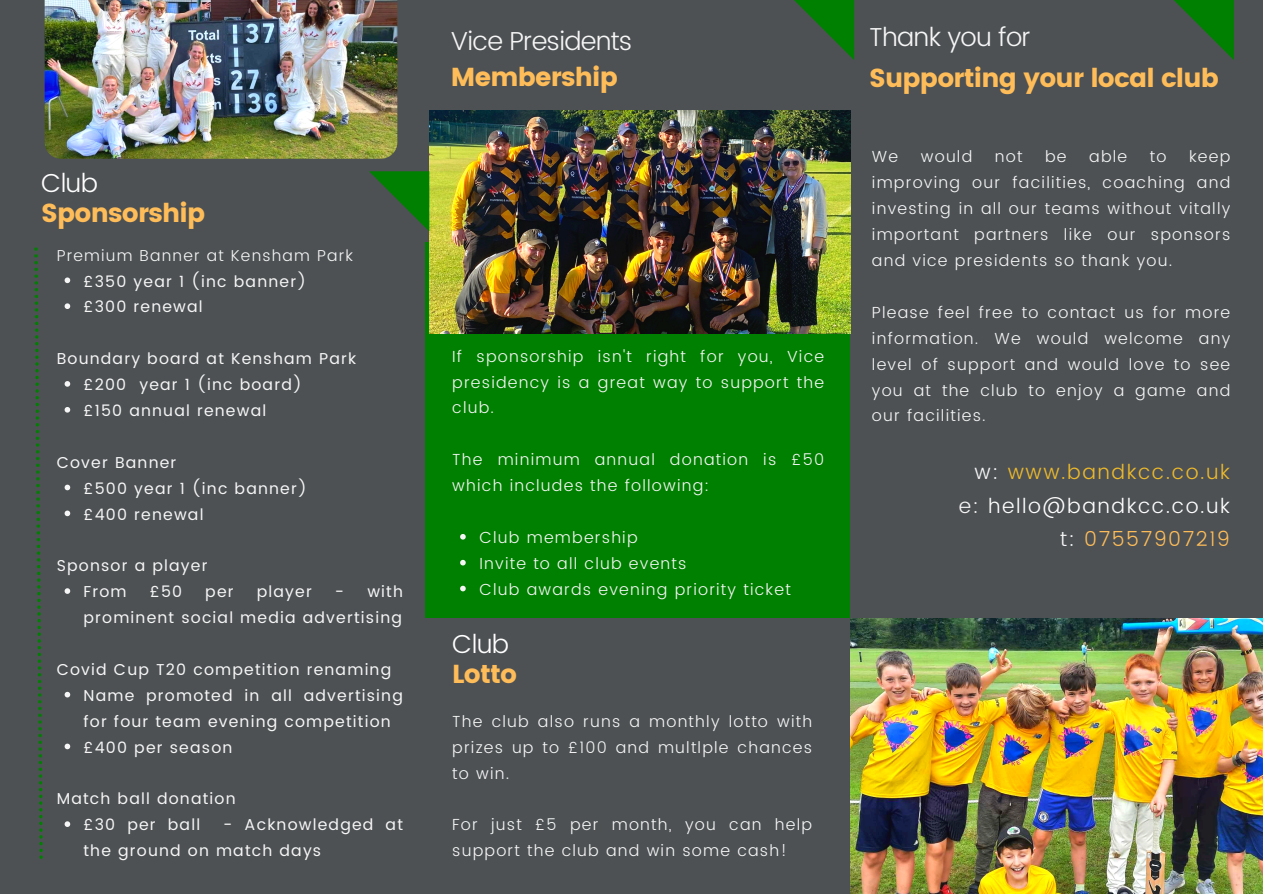
<style>
.page{position:relative;width:1263px;height:894px;background:#fff}
.page>*{position:absolute;margin:0;border:0;box-sizing:border-box;transform-origin:0 0}
.t1{font:25.95px "Poppins";letter-spacing:-.03em;color:#ffbd59}
.t2{font:300 25.95px "Poppins";letter-spacing:-.03em;color:#f6f6f6}
.t3{font:300 25.95px "Poppins";letter-spacing:-.03em;color:#fff}
.t4{font:300 20.55px/33.8px "Poppins";letter-spacing:.075em;color:#fff;text-align:right}
.t5{font:300 16.05px/25.8px "Poppins";letter-spacing:.075em;color:#f6f6f6;text-align:justify}
.t6{font:15.75px/25.8px "Poppins";letter-spacing:.075em;color:#f6f6f6}
.t7{font:300 15.75px "Poppins";letter-spacing:.075em;color:#f6f6f6}
.s1{color:#f6f6f6}
.s2{color:#eeba2b}
.s3{color:#ffbd59}
</style>
<div class="page">
<div style="left:0;top:0;width:1263px;height:893px;background:#4d5154"></div>
<div style="left:425px;top:243px;width:425px;height:375px;background:#008000"></div>
<img style="left:429px;top:110px;width:421px;height:223px">
<svg style="left:34px;top:247px;width:9px;height:611px"></svg>
<svg style="left:369px;top:171px;width:60px;height:60px"></svg>
<svg style="left:794px;top:0;width:60px;height:60px"></svg>
<svg style="left:1174px;top:0;width:60px;height:60px"></svg>
<img style="left:45px;top:0;width:352px;height:159px">
<img style="left:850px;top:618px;width:413px;height:275px">
<svg style="left:65px;top:277px;width:5px;height:6px"></svg>
<svg style="left:65px;top:303px;width:5px;height:6px"></svg>
<svg style="left:65px;top:381px;width:5px;height:5px"></svg>
<svg style="left:65px;top:407px;width:5px;height:5px"></svg>
<svg style="left:65px;top:484px;width:5px;height:6px"></svg>
<svg style="left:65px;top:510px;width:5px;height:6px"></svg>
<svg style="left:65px;top:588px;width:5px;height:5px"></svg>
<svg style="left:65px;top:691px;width:5px;height:6px"></svg>
<svg style="left:65px;top:743px;width:5px;height:6px"></svg>
<svg style="left:65px;top:821px;width:5px;height:5px"></svg>
<svg style="left:460px;top:534px;width:6px;height:5px"></svg>
<svg style="left:460px;top:559px;width:6px;height:6px"></svg>
<svg style="left:460px;top:585px;width:6px;height:6px"></svg>
<h2 class="t3" style="left:41px;top:168px;width:58px">Club</h2>
<h2 class="t1" style="left:41px;top:198px;width:166px">Sponsorship</h2>
<h2 class="t7" style="left:57px;top:246px;width:298px">Premium Banner at Kensham Park</h2>
<h1 class="t6" style="left:83px;top:268px;width:224px">£350 year 1 (inc banner)</h1>
<p class="t6" style="left:83px;top:294px;width:121px">£300 renewal</p>
<p class="t6" style="left:57px;top:346px;width:301px">Boundary board at Kensham Park</p>
<p class="t6" style="left:83px;top:371px;width:220px">£200 year 1 (inc board)</p>
<p class="t6" style="left:83px;top:397px;width:184px">£150 annual renewal</p>
<p class="t6" style="left:57px;top:449px;width:121px">Cover Banner</p>
<p class="t6" style="left:83px;top:475px;width:225px">£500 year 1 (inc banner)</p>
<p class="t6" style="left:83px;top:501px;width:121px">£400 renewal</p>
<p class="t6" style="left:57px;top:553px;width:152px">Sponsor a player</p>
<p class="t6" style="left:83px;top:578px;width:45px">From</p>
<p class="t6" style="left:150px;top:578px;width:34px">£50</p>
<p class="t6" style="left:205px;top:578px;width:30px">per</p>
<p class="t6" style="left:257px;top:578px;width:57px">player</p>
<p class="t6" style="left:83px;top:578px;width:321px;text-align:right">- with<br>prominent social media advertising</p>
<p class="t6" style="left:57px;top:656px;width:336px">Covid Cup T20 competition renaming</p>
<p class="t6" style="left:83px;top:682px;width:321px">Name promoted in all advertising for four team evening competition</p>
<p class="t6" style="left:83px;top:734px;width:150px">£400 per season</p>
<p class="t6" style="left:57px;top:785px;width:180px">Match ball donation</p>
<p class="t6" style="left:83px;top:811px;width:118px">£30 per ball</p>
<p class="t6" style="left:83px;top:811px;width:321px;text-indent:140px">- Acknowledged at the ground on match days</p>
<p class="t2" style="left:451px;top:25px;width:183px">Vice Presidents</p>
<h1 class="t1" style="left:451px;top:61px;width:169px">Membership</h1>
<p class="t5" style="left:452px;top:343px;width:373px">If sponsorship isn't right for you, Vice presidency is a great way to support the club.</p>
<p class="t5" style="left:452px;top:446px;width:373px">The minimum annual donation is £50 which includes the following:</p>
<p class="t5" style="left:479px;top:524px;width:160px">Club membership</p>
<p class="t5" style="left:479px;top:550px;width:209px">Invite to all club events</p>
<p class="t5" style="left:479px;top:576px;width:313px">Club awards evening priority ticket</p>
<p class="t3" style="left:452px;top:628px;width:58px">Club</p>
<p class="t1" style="left:452px;top:658px;width:66px">Lotto</p>
<p class="t5" style="left:452px;top:708px;width:361px">The club also runs a monthly lotto with prizes up to £100 and multlple chances to win.</p>
<h2 class="t5" style="left:452px;top:811px;width:361px">For just £5 per month, you can help support the club and win some cash!</h2>
<p class="t2" style="left:869px;top:22px;width:163px">Thank you for</p>
<h3 class="t1" style="left:869px;top:63px;width:351px">Supporting your local club</h3>
<h1 class="t5" style="left:872px;top:144px;width:360px;text-indent:317px">keep improving our facilities, coaching and investing in all our teams without vitally important partners like our sponsors and vice presidents so thank you.</h1>
<p class="t5" style="left:872px;top:299px;width:360px">Please feel free to contact us for more information. We would welcome any level of support and would love to see you at the club to enjoy a game and our facilities.</p>
<h1 class="t5" style="left:872px;top:144px;width:28px">We</h1>
<h1 class="t5" style="left:921px;top:144px;width:53px">would</h1>
<h1 class="t5" style="left:995px;top:144px;width:29px">not</h1>
<h1 class="t5" style="left:1045px;top:144px;width:23px">be</h1>
<h1 class="t5" style="left:1089px;top:144px;width:40px">able</h1>
<h1 class="t5" style="left:1150px;top:144px;width:18px">to</h1>
<p class="t4" style="left:959px;top:454px;width:273px"><span class="s1">w:</span> <span class="s2">www.bandkcc.co.uk </span><span class="s1">e:</span> hello@bandkcc.co.uk <span class="s1">t:</span> <span class="s3">07557907219</span></p>
</div>
